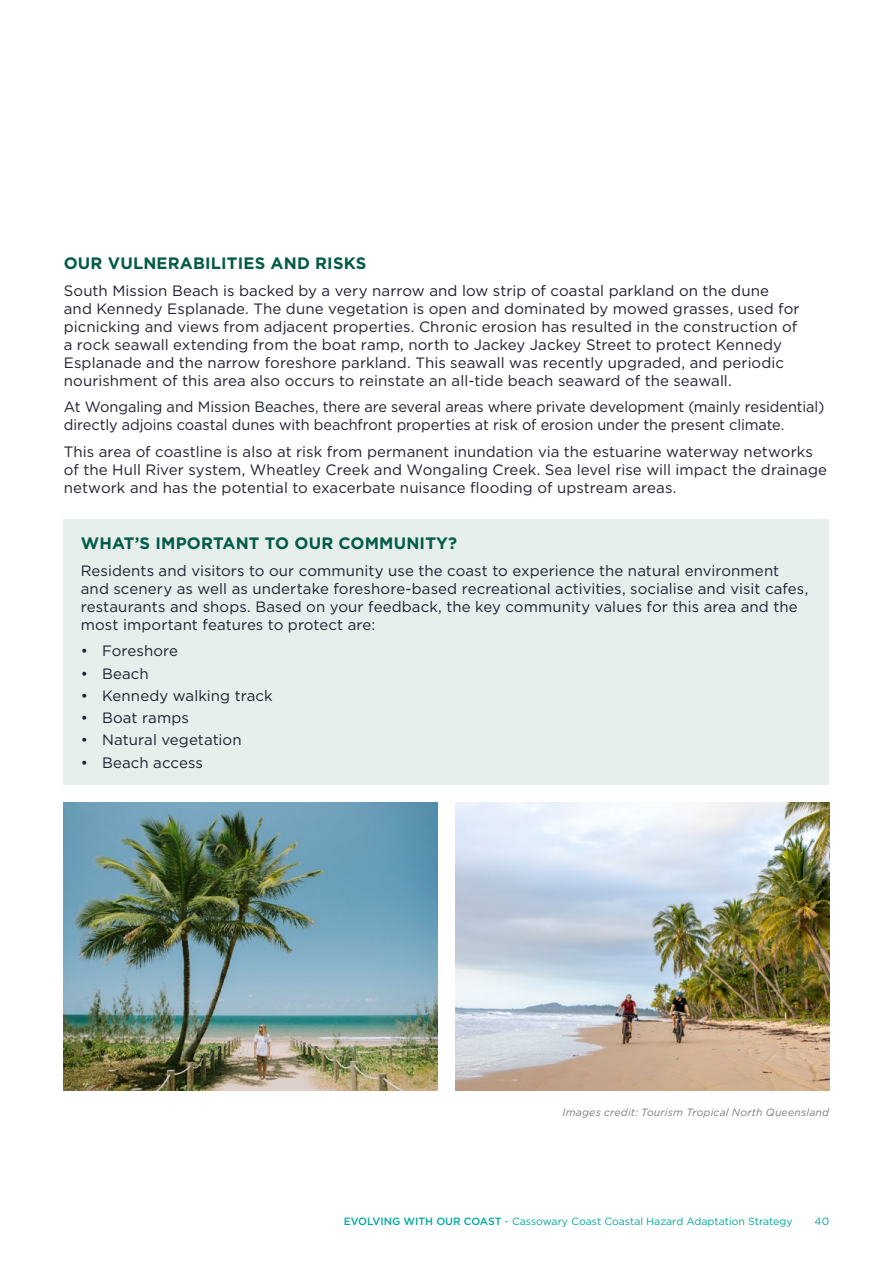
<style>
.page{position:relative;width:893px;height:1263px;background:#fff}
.page>*{position:absolute;margin:0;border:0;box-sizing:border-box;transform-origin:0 0}
.t1{font:700 16.5px "Gotham";letter-spacing:.01em;color:#025b46}
.t2{font:15px/18px "Gotham";letter-spacing:.005em;color:#1d2030}
.t3{font:10.5px "Gotham";color:#00a79d}
.t4{font:italic 10.5px "Gotham";letter-spacing:.015em;color:#7b7c7f}
.s1{font-weight:500}
</style>
<div class="page">
<div style="left:64px;top:519px;width:765px;height:266px;background:#e6efec"></div>
<img style="left:64px;top:803px;width:374px;height:288px">
<img style="left:455px;top:803px;width:374px;height:288px">
<p class="t1" style="left:64px;top:252px;width:304px">OUR VULNERABILITIES AND RISKS</p>
<p class="t2" style="left:64px;top:281px;width:737px">South Mission Beach is backed by a very narrow and low strip of coastal parkland on the dune and Kennedy Esplanade. The dune vegetation is open and dominated by mowed grasses, used for picnicking and views from adjacent properties. Chronic erosion has resulted in the construction of a rock seawall extending from the boat ramp, north to Jackey Jackey Street to protect Kennedy Esplanade and the narrow foreshore parkland. This seawall was recently upgraded, and periodic nourishment of this area also occurs to reinstate an all-tide beach seaward of the seawall.</p>
<p class="t2" style="left:64px;top:397px;width:762px">At Wongaling and Mission Beaches, there are several areas where private development (mainly residential) directly adjoins coastal dunes with beachfront properties at risk of erosion under the present climate.</p>
<p class="t2" style="left:64px;top:442px;width:765px">This area of coastline is also at risk from permanent inundation via the estuarine waterway networks of the Hull River system, Wheatley Creek and Wongaling Creek. Sea level rise will impact the drainage network and has the potential to exacerbate nuisance flooding of upstream areas.</p>
<p class="t1" style="left:81px;top:532px;width:378px">WHAT’S IMPORTANT TO OUR COMMUNITY?</p>
<p class="t2" style="left:81px;top:561px;width:729px">Residents and visitors to our community use the coast to experience the natural environment and scenery as well as undertake foreshore-based recreational activities, socialise and visit cafes, restaurants and shops. Based on your feedback, the key community values for this area and the most important features to protect are:</p>
<p class="t2" style="left:81px;top:642px;width:99px">• Foreshore</p>
<p class="t2" style="left:81px;top:664px;width:70px">• Beach</p>
<p class="t2" style="left:81px;top:686px;width:193px">• Kennedy walking track</p>
<p class="t2" style="left:81px;top:708px;width:110px">• Boat ramps</p>
<p class="t2" style="left:81px;top:731px;width:162px">• Natural vegetation</p>
<p class="t2" style="left:81px;top:753px;width:124px">• Beach access</p>
<p class="t4" style="left:562px;top:1106px;width:268px">Images credit: Tourism Tropical North Queensland</p>
<p class="t3" style="left:344px;top:1214px;width:450px"><span class="s1">EVOLVING WITH OUR COAST</span> - Cassowary Coast Coastal Hazard Adaptation Strategy</p>
<p class="t3" style="left:815px;top:1214px;width:16px">40</p>
</div>
